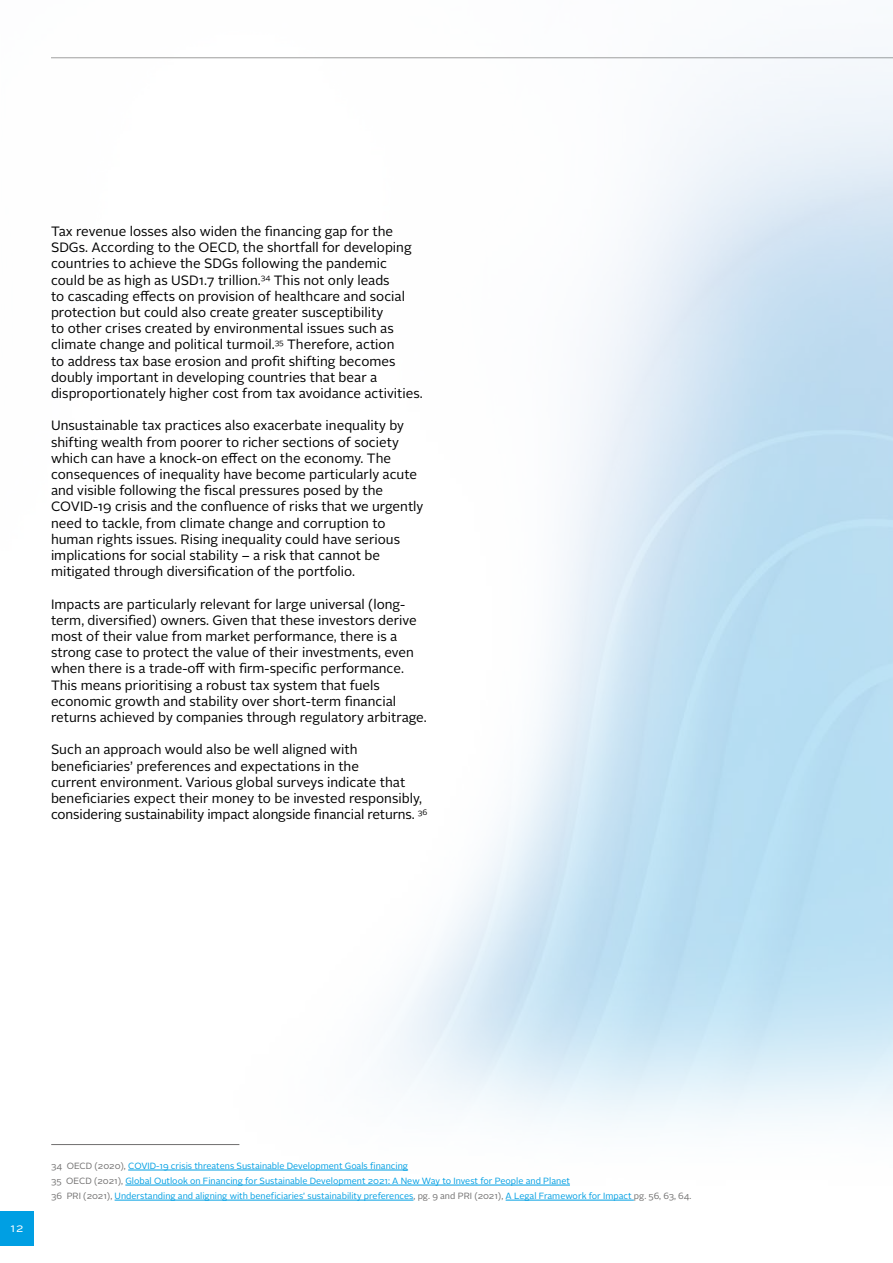
<style>
.page{position:relative;width:893px;height:1263px;background:#fff}
.page>*{position:absolute;margin:0;border:0;box-sizing:border-box;transform-origin:0 0}
.t1{font:13.5px/16.2px "Alright Sans";color:#000}
.t2{font:12px "Alright Sans";color:#fff}
.t3{font:9px/15px "Alright Sans";color:#009fe3}
.s1{color:#706f6f}
</style>
<div class="page">
<img style="left:0;top:56px;width:893px;height:1190px">
<hr style="left:51px;top:1144px;width:188px;height:1px;background:#706f6f">
<hr style="left:128px;top:1170px;width:280px;height:1px;background:#009fe3">
<hr style="left:125px;top:1185px;width:445px;height:1px;background:#009fe3">
<hr style="left:115px;top:1200px;width:298px;height:1px;background:#009fe3">
<hr style="left:506px;top:1200px;width:128px;height:1px;background:#009fe3">
<p class="t1" style="left:51px;top:223px;width:373px">Tax revenue losses also widen the financing gap for the SDGs. According to the OECD, the shortfall for developing countries to achieve the SDGs following the pandemic could be as high as USD1.7 trillion.<sup>34</sup> This not only leads<br>to cascading effects on provision of healthcare and social protection but could also create greater susceptibility<br>to other crises created by environmental issues such as climate change and political turmoil.<sup>35</sup> Therefore, action<br>to address tax base erosion and profit shifting becomes doubly important in developing countries that bear a disproportionately higher cost from tax avoidance activities.</p>
<p class="t1" style="left:51px;top:418px;width:374px">Unsustainable tax practices also exacerbate inequality by shifting wealth from poorer to richer sections of society which can have a knock-on effect on the economy. The consequences of inequality have become particularly acute and visible following the fiscal pressures posed by the COVID-19 crisis and the confluence of risks that we urgently need to tackle, from climate change and corruption to human rights issues. Rising inequality could have serious implications for social stability – a risk that cannot be mitigated through diversification of the portfolio.</p>
<p class="t1" style="left:51px;top:596px;width:377px">Impacts are particularly relevant for large universal (long&shy;term, diversified) owners. Given that these investors derive most of their value from market performance, there is a strong case to protect the value of their investments, even when there is a trade-off with firm-specific performance.<br>This means prioritising a robust tax system that fuels economic growth and stability over short-term financial returns achieved by companies through regulatory arbitrage.</p>
<p class="t1" style="left:51px;top:742px;width:378px">Such an approach would also be well aligned with beneficiaries’ preferences and expectations in the<br>current environment. Various global surveys indicate that beneficiaries expect their money to be invested responsibly, considering sustainability impact alongside financial returns. <sup>36</sup></p>
<p class="t2" style="left:11px;top:1220px;width:14px">12</p>
<p class="t3" style="left:51px;top:1158px;width:642px"><span class="s1">34 OECD (2020),</span> COVID-19 crisis threatens Sustainable Development Goals financing<br><span class="s1">35 OECD (2021),</span> Global Outlook on Financing for Sustainable Development 2021: A New Way to Invest for People and Planet<br><span class="s1">36 PRI (2021),</span> Understanding and aligning with beneficiaries’ sustainability preferences<span class="s1">, pg. 9 and PRI (2021),</span> A Legal Framework for Impact <span class="s1">pg. 56, 63, 64.</span></p>
</div>
